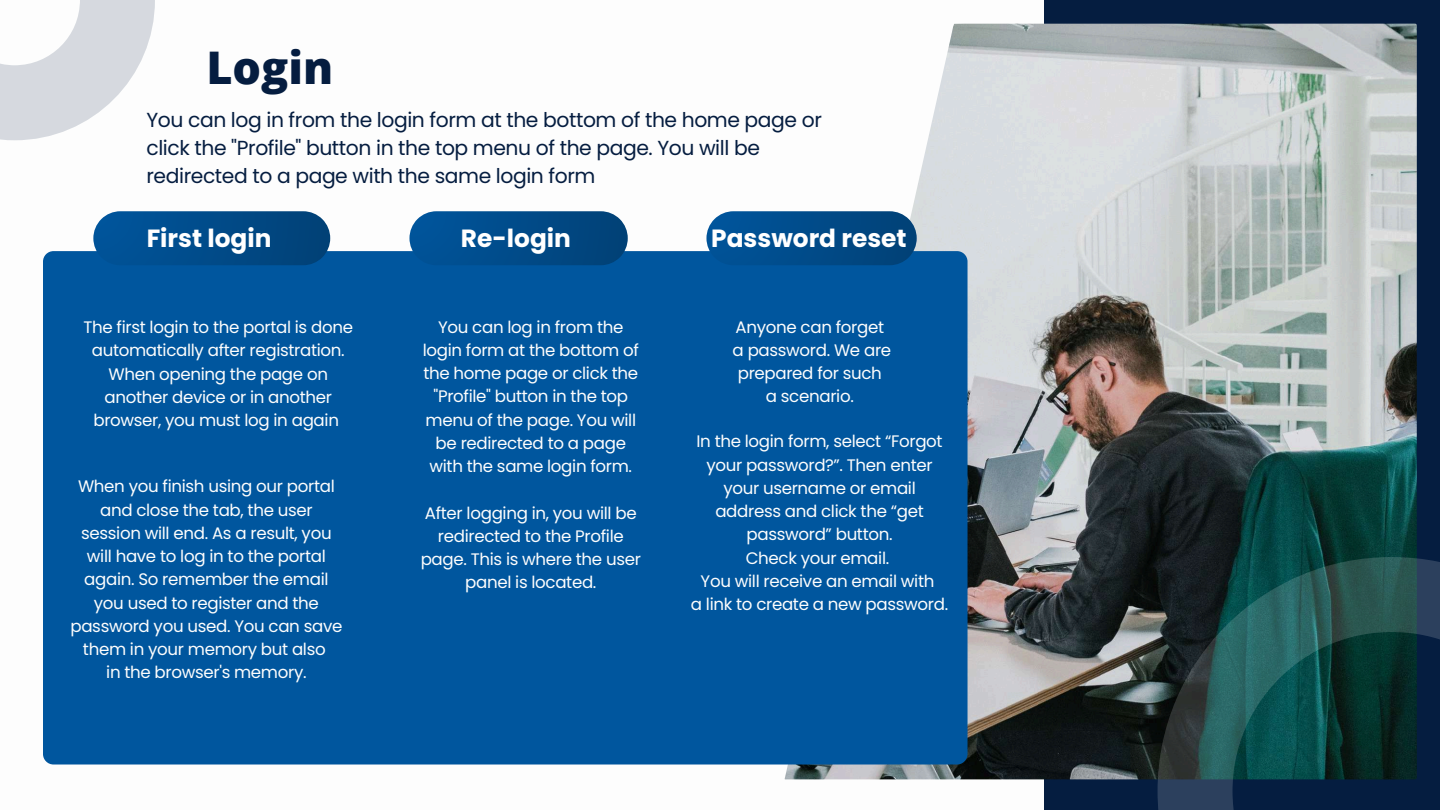
<style>
.page{position:relative;width:1440px;height:810px;background:#fff}
.page>*{position:absolute;margin:0;border:0;box-sizing:border-box;transform-origin:0 0}
.t1{font:800 45px "Open Sans";color:#051d40}
.t2{font:700 24.9px "Poppins";color:#fff}
.t3{font:20.3px/28px "Poppins";letter-spacing:-.02em;color:#051d40}
.t4{font:16.7px/23.2px "Poppins";letter-spacing:-.02em;color:#fdfdfd;text-align:center}
</style>
<div class="page">
<div style="left:1045px;top:0;width:395px;height:809px;background:#051d40"></div>
<svg style="left:0;top:0;width:155px;height:140px"></svg>
<img style="left:785px;top:24px;width:632px;height:755px">
<svg style="left:1158px;top:557px;width:282px;height:253px;background:#163e42"></svg>
<div style="left:43px;top:251px;width:925px;height:514px;background:#00569e;border-radius:10px"></div>
<svg style="left:93px;top:211px;width:237px;height:54px;background:#08508d"></svg>
<svg style="left:409px;top:211px;width:219px;height:54px;background:#09518d"></svg>
<svg style="left:706px;top:211px;width:211px;height:54px;background:#09518d"></svg>
<h1 class="t1" style="left:206px;top:36px;width:128px">Login</h1>
<p class="t3" style="left:146px;top:106px;width:677px">You can log in from the login form at the bottom of the home page or click the "Profile" button in the top menu of the page. You will be redirected to a page with the same login form</p>
<h2 class="t2" style="left:147px;top:220px;width:126px">First login</h2>
<h2 class="t2" style="left:461px;top:220px;width:112px">Re-login</h2>
<h2 class="t2" style="left:711px;top:220px;width:197px">Password reset</h2>
<p class="t4" style="left:83px;top:316px;width:271px">The first login to the portal is done automatically after registration.<br>When opening the page on another device or in another browser, you must log in again</p>
<p class="t4" style="left:423px;top:315px;width:218px">You can log in from the login form at the bottom of the home page or click the "Profile" button in the top menu of the page. You will be redirected to a page with the same login form.</p>
<p class="t4" style="left:421px;top:501px;width:222px">After logging in, you will be redirected to the Profile page. This is where the user panel is located.</p>
<p class="t4" style="left:70px;top:475px;width:273px">When you finish using our portal and close the tab, the user session will end. As a result, you will have to log in to the portal again. So remember the email you used to register and the password you used. You can save them in your memory but also<br>in the browser's memory.</p>
<p class="t4" style="left:733px;top:315px;width:160px">Anyone can forget a password. We are prepared for such a scenario.</p>
<p class="t4" style="left:691px;top:430px;width:259px">In the login form, select “Forgot your password?”. Then enter your username or email address and click the “get password” button.<br>Check your email.<br>You will receive an email with<br>a link to create a new password.</p>
</div>
